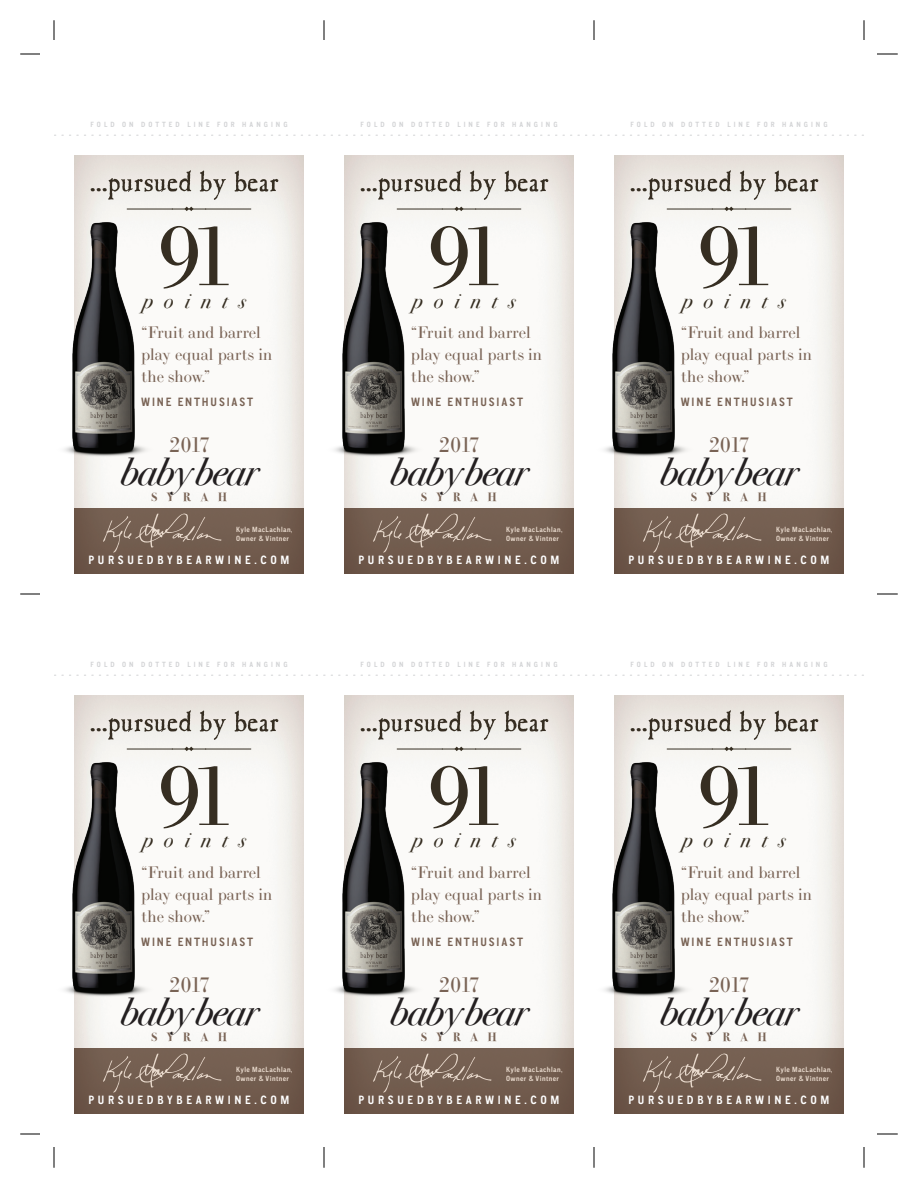
<style>
.page{position:relative;width:918px;height:1188px;background:#fff}
.page>*{position:absolute;margin:0;border:0;box-sizing:border-box;transform-origin:0 0}
.t1{font:89.1px "LTC Bodoni 175";letter-spacing:-.075em;color:#362e22}
.t2{font:italic 39px "Bodoni Svty Two ITCTT";letter-spacing:-.02em;color:#231f20}
.t3{font:22.5px "LTC Bodoni 175";color:#796355}
.t4{font:italic 21px "Bodoni Svty Two ITCTT";letter-spacing:.525em;color:#362e22}
.t5{font:16.5px/21.8px "LTC Bodoni 175";color:#796355}
.t6{font:700 12px "CA Normal";letter-spacing:.305em;color:#fff}
.t7{font:700 12px "CA Normal";letter-spacing:.155em;color:#796355}
.t8{font:700 12px "Bodoni Svty Two ITCTT";letter-spacing:.8em;color:#796355}
.t9{font:700 7.5px/9px "CA Normal";letter-spacing:.05em;color:#e8d9cc}
.t10{font:700 7.5px "CA Normal";letter-spacing:.405em;color:#d1d2d4}
</style>
<div class="page">
<hr style="left:20px;top:594px;width:878px;height:1px;background:#000">
<hr style="left:20px;top:54px;width:878px;height:1px;background:#000">
<hr style="left:20px;top:1134px;width:878px;height:1px;background:#000">
<hr style="left:324px;top:20px;width:1px;height:1148px;background:#000">
<hr style="left:864px;top:20px;width:1px;height:1148px;background:#000">
<hr style="left:54px;top:20px;width:1px;height:1148px;background:#000">
<hr style="left:594px;top:20px;width:1px;height:1148px;background:#000">
<div style="left:40px;top:40px;width:838px;height:1108px;background:#fff"></div>
<img style="left:74px;top:155px;width:230px;height:354px">
<svg style="left:91px;top:170px;width:187px;height:30px;background:#cfcbc5"></svg>
<div style="left:74px;top:509px;width:230px;height:65px;background:#6f594b"></div>
<hr style="left:127px;top:209px;width:124px;height:1px;background:#362e22">
<svg style="left:185px;top:207px;width:8px;height:4px"></svg>
<svg style="left:103px;top:513px;width:119px;height:39px;background:#7f6a5c"></svg>
<img style="left:74px;top:695px;width:230px;height:354px">
<svg style="left:91px;top:710px;width:187px;height:30px;background:#cfcbc5"></svg>
<div style="left:74px;top:1049px;width:230px;height:65px;background:#6f594b"></div>
<hr style="left:127px;top:749px;width:124px;height:1px;background:#362e22">
<svg style="left:185px;top:747px;width:8px;height:4px"></svg>
<svg style="left:103px;top:1053px;width:119px;height:39px;background:#7f6a5c"></svg>
<img style="left:344px;top:155px;width:230px;height:354px">
<svg style="left:361px;top:170px;width:187px;height:30px;background:#cfcbc5"></svg>
<div style="left:344px;top:509px;width:230px;height:65px;background:#6f594b"></div>
<hr style="left:397px;top:209px;width:124px;height:1px;background:#362e22">
<svg style="left:455px;top:207px;width:8px;height:4px"></svg>
<svg style="left:373px;top:513px;width:119px;height:39px;background:#7f6a5c"></svg>
<img style="left:344px;top:695px;width:230px;height:354px">
<svg style="left:361px;top:710px;width:187px;height:30px;background:#cfcbc5"></svg>
<div style="left:344px;top:1049px;width:230px;height:65px;background:#6f594b"></div>
<hr style="left:397px;top:749px;width:124px;height:1px;background:#362e22">
<svg style="left:455px;top:747px;width:8px;height:4px"></svg>
<svg style="left:373px;top:1053px;width:119px;height:39px;background:#7f6a5c"></svg>
<img style="left:614px;top:155px;width:230px;height:354px">
<svg style="left:631px;top:170px;width:187px;height:30px;background:#cfcbc5"></svg>
<div style="left:614px;top:509px;width:230px;height:65px;background:#6f594b"></div>
<hr style="left:667px;top:209px;width:124px;height:1px;background:#362e22">
<svg style="left:725px;top:207px;width:8px;height:4px"></svg>
<svg style="left:643px;top:513px;width:119px;height:39px;background:#7f6a5c"></svg>
<img style="left:614px;top:695px;width:230px;height:354px">
<svg style="left:631px;top:710px;width:187px;height:30px;background:#cfcbc5"></svg>
<div style="left:614px;top:1049px;width:230px;height:65px;background:#6f594b"></div>
<hr style="left:667px;top:749px;width:124px;height:1px;background:#362e22">
<svg style="left:725px;top:747px;width:8px;height:4px"></svg>
<svg style="left:643px;top:1053px;width:119px;height:39px;background:#7f6a5c"></svg>
<img style="left:64px;top:203px;width:97px;height:255px">
<img style="left:64px;top:743px;width:97px;height:255px">
<img style="left:334px;top:203px;width:97px;height:255px">
<img style="left:334px;top:743px;width:97px;height:255px">
<img style="left:604px;top:203px;width:97px;height:255px">
<img style="left:604px;top:743px;width:97px;height:255px">
<svg style="left:54px;top:135px;width:810px;height:1px"></svg>
<svg style="left:54px;top:675px;width:810px;height:1px"></svg>
<p class="t10" style="left:91px;top:119px;width:199px">FOLD ON DOTTED LINE FOR HANGING</p>
<h1 class="t1" style="left:157px;top:205px;width:77px">91</h1>
<p class="t4" style="left:143px;top:282px;width:105px">points</p>
<p class="t5" style="left:141px;top:322px;width:133px">“Fruit and barrel play equal parts in the show.”</p>
<p class="t7" style="left:141px;top:394px;width:114px">WINE ENTHUSIAST</p>
<h3 class="t3" style="left:169px;top:432px;width:42px">2017</h3>
<h2 class="t2" style="left:121px;top:438px;width:139px">baby bear</h2>
<p class="t8" style="left:151px;top:487px;width:77px">SYRAH</p>
<p class="t9" style="left:236px;top:525px;width:58px">Kyle MacLachlan,<br>Owner &amp; Vintner</p>
<p class="t6" style="left:89px;top:552px;width:203px">PURSUEDBYBEARWINE.COM</p>
<p class="t10" style="left:91px;top:659px;width:199px">FOLD ON DOTTED LINE FOR HANGING</p>
<h1 class="t1" style="left:157px;top:745px;width:77px">91</h1>
<p class="t4" style="left:143px;top:822px;width:105px">points</p>
<p class="t5" style="left:141px;top:862px;width:133px">“Fruit and barrel play equal parts in the show.”</p>
<p class="t7" style="left:141px;top:934px;width:114px">WINE ENTHUSIAST</p>
<h3 class="t3" style="left:169px;top:971px;width:42px">2017</h3>
<h2 class="t2" style="left:121px;top:977px;width:139px">baby bear</h2>
<p class="t8" style="left:151px;top:1027px;width:77px">SYRAH</p>
<p class="t9" style="left:236px;top:1065px;width:58px">Kyle MacLachlan,<br>Owner &amp; Vintner</p>
<p class="t6" style="left:89px;top:1092px;width:203px">PURSUEDBYBEARWINE.COM</p>
<p class="t10" style="left:361px;top:119px;width:199px">FOLD ON DOTTED LINE FOR HANGING</p>
<h1 class="t1" style="left:427px;top:205px;width:77px">91</h1>
<p class="t4" style="left:413px;top:282px;width:105px">points</p>
<p class="t5" style="left:411px;top:322px;width:133px">“Fruit and barrel play equal parts in the show.”</p>
<p class="t7" style="left:411px;top:394px;width:114px">WINE ENTHUSIAST</p>
<h3 class="t3" style="left:439px;top:432px;width:42px">2017</h3>
<h2 class="t2" style="left:390px;top:438px;width:139px">baby bear</h2>
<p class="t8" style="left:421px;top:487px;width:77px">SYRAH</p>
<p class="t9" style="left:506px;top:525px;width:58px">Kyle MacLachlan,<br>Owner &amp; Vintner</p>
<p class="t6" style="left:359px;top:552px;width:203px">PURSUEDBYBEARWINE.COM</p>
<p class="t10" style="left:361px;top:659px;width:199px">FOLD ON DOTTED LINE FOR HANGING</p>
<h1 class="t1" style="left:427px;top:745px;width:77px">91</h1>
<p class="t4" style="left:413px;top:822px;width:105px">points</p>
<p class="t5" style="left:411px;top:862px;width:133px">“Fruit and barrel play equal parts in the show.”</p>
<p class="t7" style="left:411px;top:934px;width:114px">WINE ENTHUSIAST</p>
<h3 class="t3" style="left:439px;top:971px;width:42px">2017</h3>
<h2 class="t2" style="left:390px;top:977px;width:139px">baby bear</h2>
<p class="t8" style="left:421px;top:1027px;width:77px">SYRAH</p>
<p class="t9" style="left:506px;top:1065px;width:58px">Kyle MacLachlan,<br>Owner &amp; Vintner</p>
<p class="t6" style="left:359px;top:1092px;width:203px">PURSUEDBYBEARWINE.COM</p>
<p class="t10" style="left:631px;top:119px;width:199px">FOLD ON DOTTED LINE FOR HANGING</p>
<h1 class="t1" style="left:697px;top:205px;width:77px">91</h1>
<p class="t4" style="left:682px;top:282px;width:105px">points</p>
<p class="t5" style="left:681px;top:322px;width:133px">“Fruit and barrel play equal parts in the show.”</p>
<p class="t7" style="left:681px;top:394px;width:114px">WINE ENTHUSIAST</p>
<h3 class="t3" style="left:709px;top:432px;width:42px">2017</h3>
<h2 class="t2" style="left:660px;top:438px;width:139px">baby bear</h2>
<p class="t8" style="left:691px;top:487px;width:77px">SYRAH</p>
<p class="t9" style="left:776px;top:525px;width:58px">Kyle MacLachlan,<br>Owner &amp; Vintner</p>
<p class="t6" style="left:629px;top:552px;width:203px">PURSUEDBYBEARWINE.COM</p>
<p class="t10" style="left:631px;top:659px;width:199px">FOLD ON DOTTED LINE FOR HANGING</p>
<h1 class="t1" style="left:697px;top:745px;width:77px">91</h1>
<p class="t4" style="left:682px;top:822px;width:105px">points</p>
<p class="t5" style="left:681px;top:862px;width:133px">“Fruit and barrel play equal parts in the show.”</p>
<p class="t7" style="left:681px;top:934px;width:114px">WINE ENTHUSIAST</p>
<h3 class="t3" style="left:709px;top:971px;width:42px">2017</h3>
<h2 class="t2" style="left:660px;top:977px;width:139px">baby bear</h2>
<p class="t8" style="left:691px;top:1027px;width:77px">SYRAH</p>
<p class="t9" style="left:776px;top:1065px;width:58px">Kyle MacLachlan,<br>Owner &amp; Vintner</p>
<p class="t6" style="left:629px;top:1092px;width:203px">PURSUEDBYBEARWINE.COM</p>
</div>
